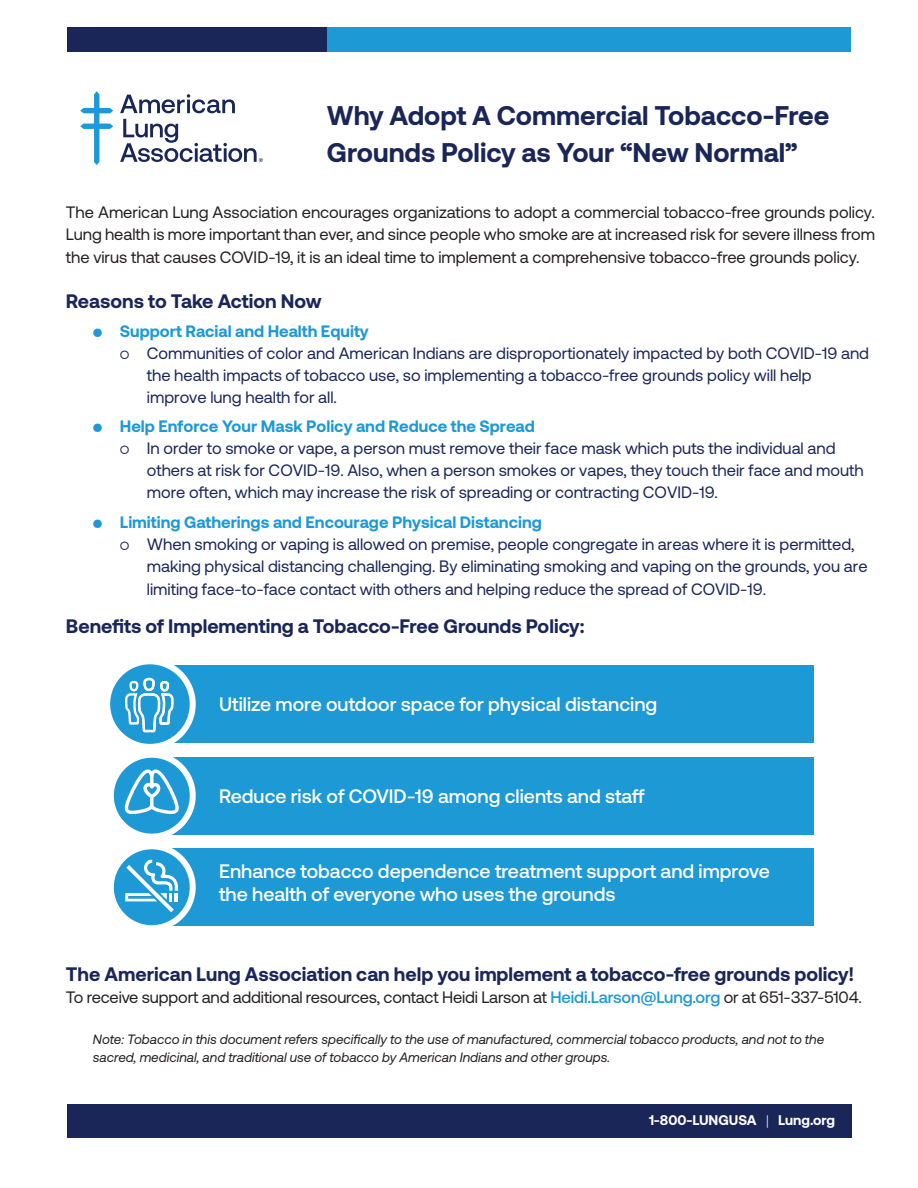
<style>
.page{position:relative;width:918px;height:1188px;background:#fff}
.page>*{position:absolute;margin:0;border:0;box-sizing:border-box;transform-origin:0 0}
.t1{font:700 27px/37.5px "Aeonik";color:#1a2658}
.t2{font:500 19.5px/22.5px "Aeonik";color:#fff}
.t3{font:700 19.5px "Aeonik";color:#1a2658}
.t4{font:16.5px "Aeonik";color:#1a2658}
.t5{font:16.5px/22.5px "Aeonik";letter-spacing:-.01em;color:#231f20;text-align:justify}
.t6{font:700 16.5px "Aeonik";color:#1d99d6}
.t7{font:700 13.95px "Aeonik";color:#fff}
.t8{font:italic 13.5px/18px "Aeonik";color:#231f20}
.s1{font-weight:400}
.s2{font-weight:500;color:#1d99d6}
.s3{font-weight:300}
</style>
<div class="page">
<div style="left:68px;top:27px;width:259px;height:25px;background:#1a2658"></div>
<div style="left:327px;top:27px;width:523px;height:25px;background:#1d99d6"></div>
<svg style="left:80px;top:91px;width:33px;height:74px"></svg>
<svg style="left:120px;top:94px;width:115px;height:19px"></svg>
<svg style="left:120px;top:119px;width:143px;height:43px"></svg>
<div style="left:68px;top:1104px;width:784px;height:34px;background:#1a2658"></div>
<div style="left:150px;top:666px;width:664px;height:77px;background:#1d99d6"></div>
<svg style="left:107px;top:661px;width:86px;height:86px"></svg>
<div style="left:104px;top:658px;width:92px;height:92px;border:6px solid #fff;border-radius:50%"></div>
<svg style="left:125px;top:678px;width:49px;height:54px"></svg>
<div style="left:150px;top:757px;width:664px;height:77px;background:#1d99d6"></div>
<svg style="left:111px;top:755px;width:82px;height:82px"></svg>
<div style="left:108px;top:752px;width:88px;height:88px;border:6px solid #fff;border-radius:50%"></div>
<svg style="left:123px;top:770px;width:58px;height:44px"></svg>
<div style="left:150px;top:849px;width:664px;height:77px;background:#1d99d6"></div>
<svg style="left:111px;top:846px;width:82px;height:82px"></svg>
<div style="left:108px;top:843px;width:88px;height:88px;border:6px solid #fff;border-radius:50%"></div>
<svg style="left:125px;top:859px;width:53px;height:53px"></svg>
<h1 class="t1" style="left:327px;top:96px;width:504px">Why Adopt A Commercial Tobacco-Free<br>Grounds Policy as Your “New Normal”</h1>
<p class="t5" style="left:66px;top:201px;width:811px">The American Lung Association encourages organizations to adopt a commercial tobacco-free grounds policy.<br>Lung health is more important than ever, and since people who smoke are at increased risk for severe illness from the virus that causes COVID-19, it is an ideal time to implement a comprehensive tobacco-free grounds policy.</p>
<p class="t3" style="left:66px;top:290px;width:257px">Reasons to Take Action Now</p>
<p class="t6" style="left:93px;top:322px;width:277px"><span class="s1">⚫</span> Support Racial and Health Equity</p>
<p class="t4" style="left:120px;top:344px;width:751px">⚪ Communities of color and American Indians are disproportionately impacted by both COVID-19 and</p>
<p class="t4" style="left:147px;top:366px;width:666px">the health impacts of tobacco use, so implementing a tobacco-free grounds policy will help</p>
<p class="t4" style="left:147px;top:388px;width:192px">improve lung health for all.</p>
<p class="t6" style="left:93px;top:417px;width:444px"><span class="s1">⚫</span> Help Enforce Your Mask Policy and Reduce the Spread</p>
<p class="t4" style="left:120px;top:439px;width:717px">⚪ In order to smoke or vape, a person must remove their face mask which puts the individual and</p>
<p class="t4" style="left:147px;top:461px;width:718px">others at risk for COVID-19. Also, when a person smokes or vapes, they touch their face and mouth</p>
<p class="t4" style="left:147px;top:484px;width:573px">more often, which may increase the risk of spreading or contracting COVID-19.</p>
<p class="t6" style="left:93px;top:513px;width:450px"><span class="s1">⚫</span> Limiting Gatherings and Encourage Physical Distancing</p>
<p class="t4" style="left:120px;top:535px;width:736px">⚪ When smoking or vaping is allowed on premise, people congregate in areas where it is permitted,</p>
<p class="t4" style="left:147px;top:557px;width:722px">making physical distancing challenging. By eliminating smoking and vaping on the grounds, you are</p>
<p class="t4" style="left:147px;top:580px;width:621px">limiting face-to-face contact with others and helping reduce the spread of COVID-19.</p>
<p class="t3" style="left:66px;top:615px;width:520px">Benefits of Implementing a Tobacco-Free Grounds Policy:</p>
<p class="t2" style="left:219px;top:693px;width:440px">Utilize more outdoor space for physical distancing</p>
<p class="t2" style="left:219px;top:784px;width:427px">Reduce risk of COVID-19 among clients and staff</p>
<p class="t2" style="left:219px;top:860px;width:552px">Enhance tobacco dependence treatment support and improve the health of everyone who uses the grounds</p>
<p class="t3" style="left:66px;top:963px;width:790px">The American Lung Association can help you implement a tobacco-free grounds policy!</p>
<p class="t5" style="left:66px;top:986px;width:797px">To receive support and additional resources, contact Heidi Larson at <span class="s2">Heidi.Larson@Lung.org</span> or at 651-337-5104.</p>
<p class="t8" style="left:93px;top:1030px;width:733px">Note: Tobacco in this document refers specifically to the use of manufactured, commercial tobacco products, and not to the sacred, medicinal, and traditional use of tobacco by American Indians and other groups.</p>
<p class="t7" style="left:649px;top:1112px;width:187px">1-800-LUNGUSA <span class="s3">|</span> Lung.org</p>
</div>
